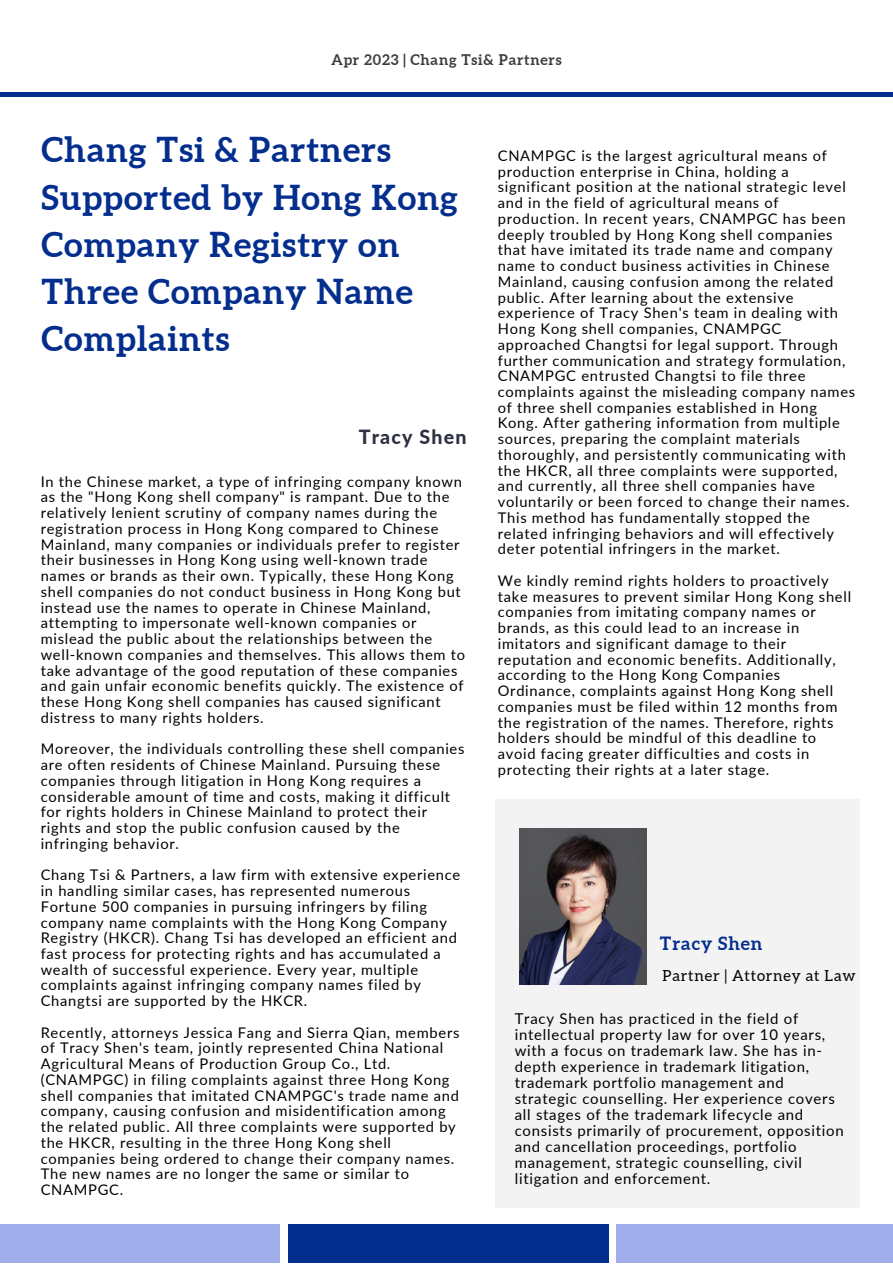
<style>
.page{position:relative;width:893px;height:1264px;background:#fff}
.page>*{position:absolute;margin:0;border:0;box-sizing:border-box;transform-origin:0 0}
.t1{font:700 34.35px/47.2px "Aleo";letter-spacing:.03em;color:#042e8e}
.t2{font:800 19.65px "Lato";letter-spacing:.06em;color:#2d3142}
.t3{font:700 18.3px "Aleo";letter-spacing:.05em;color:#042e8e}
.t4{font:15.3px "Aleo";letter-spacing:.05em;color:#000}
.t5{font:15px/16px "Lato";letter-spacing:.05em;color:#000}
.t6{font:14.7px/15.8px "Lato";letter-spacing:.05em;color:#000}
.t7{font:700 14.7px "Aleo";letter-spacing:.05em;color:#3d3d3d}
</style>
<div class="page">
<div style="left:0;top:1224px;width:280px;height:38px;background:#9fadea"></div>
<div style="left:287px;top:1224px;width:321px;height:38px;background:#042e8e"></div>
<div style="left:616px;top:1224px;width:276px;height:38px;background:#9fadea"></div>
<hr style="left:0;top:93px;width:892px;height:3px;background:#042e8e">
<div style="left:495px;top:799px;width:364px;height:408px;background:#f3f3f3"></div>
<img style="left:519px;top:828px;width:127px;height:156px">
<p class="t7" style="left:331px;top:51px;width:232px">Apr 2023 | Chang Tsi&amp; Partners</p>
<h1 class="t1" style="left:41px;top:126px;width:418px">Chang Tsi &amp; Partners<br>Supported by Hong Kong<br>Company Registry on<br>Three Company Name<br>Complaints</h1>
<h2 class="t2" style="left:358px;top:424px;width:109px">Tracy Shen</h2>
<p class="t6" style="left:41px;top:473px;width:426px">In the Chinese market, a type of infringing company known as the "Hong Kong shell company" is rampant. Due to the relatively lenient scrutiny of company names during the registration process in Hong Kong compared to Chinese Mainland, many companies or individuals prefer to register their businesses in Hong Kong using well-known trade names or brands as their own. Typically, these Hong Kong shell companies do not conduct business in Hong Kong but instead use the names to operate in Chinese Mainland, attempting to impersonate well-known companies or mislead the public about the relationships between the well-known companies and themselves. This allows them to take advantage of the good reputation of these companies and gain unfair economic benefits quickly. The existence of these Hong Kong shell companies has caused significant distress to many rights holders.</p>
<p class="t6" style="left:41px;top:740px;width:425px">Moreover, the individuals controlling these shell companies are often residents of Chinese Mainland. Pursuing these companies through litigation in Hong Kong requires a considerable amount of time and costs, making it difficult for rights holders in Chinese Mainland to protect their rights and stop the public confusion caused by the infringing behavior.</p>
<p class="t6" style="left:41px;top:866px;width:421px">Chang Tsi &amp; Partners, a law firm with extensive experience in handling similar cases, has represented numerous Fortune 500 companies in pursuing infringers by filing company name complaints with the Hong Kong Company Registry (HKCR). Chang Tsi has developed an efficient and fast process for protecting rights and has accumulated a wealth of successful experience. Every year, multiple complaints against infringing company names filed by Changtsi are supported by the HKCR.</p>
<p class="t6" style="left:41px;top:1024px;width:420px">Recently, attorneys Jessica Fang and Sierra Qian, members of Tracy Shen's team, jointly represented China National Agricultural Means of Production Group Co., Ltd. (CNAMPGC) in filing complaints against three Hong Kong shell companies that imitated CNAMPGC's trade name and company, causing confusion and misidentification among the related public. All three complaints were supported by the HKCR, resulting in the three Hong Kong shell companies being ordered to change their company names.<br>The new names are no longer the same or similar to CNAMPGC.</p>
<p class="t6" style="left:497px;top:147px;width:359px">CNAMPGC is the largest agricultural means of production enterprise in China, holding a significant position at the national strategic level and in the field of agricultural means of production. In recent years, CNAMPGC has been deeply troubled by Hong Kong shell companies that have imitated its trade name and company name to conduct business activities in Chinese Mainland, causing confusion among the related public. After learning about the extensive experience of Tracy Shen's team in dealing with Hong Kong shell companies, CNAMPGC approached Changtsi for legal support. Through further communication and strategy formulation, CNAMPGC entrusted Changtsi to file three complaints against the misleading company names of three shell companies established in Hong Kong. After gathering information from multiple sources, preparing the complaint materials thoroughly, and persistently communicating with the HKCR, all three complaints were supported, and currently, all three shell companies have voluntarily or been forced to change their names.<br>This method has fundamentally stopped the related infringing behaviors and will effectively deter potential infringers in the market.</p>
<p class="t6" style="left:497px;top:572px;width:355px">We kindly remind rights holders to proactively take measures to prevent similar Hong Kong shell companies from imitating company names or brands, as this could lead to an increase in imitators and significant damage to their reputation and economic benefits. Additionally, according to the Hong Kong Companies Ordinance, complaints against Hong Kong shell companies must be filed within 12 months from the registration of the names. Therefore, rights holders should be mindful of this deadline to avoid facing greater difficulties and costs in protecting their rights at a later stage.</p>
<p class="t3" style="left:659px;top:933px;width:104px">Tracy Shen</p>
<p class="t4" style="left:662px;top:966px;width:195px">Partner | Attorney at Law</p>
<p class="t5" style="left:514px;top:1009px;width:330px">Tracy Shen has practiced in the field of intellectual property law for over 10 years, with a focus on trademark law. She has in&shy;depth experience in trademark litigation, trademark portfolio management and strategic counselling. Her experience covers all stages of the trademark lifecycle and consists primarily of procurement, opposition and cancellation proceedings, portfolio management, strategic counselling, civil litigation and enforcement.</p>
</div>
